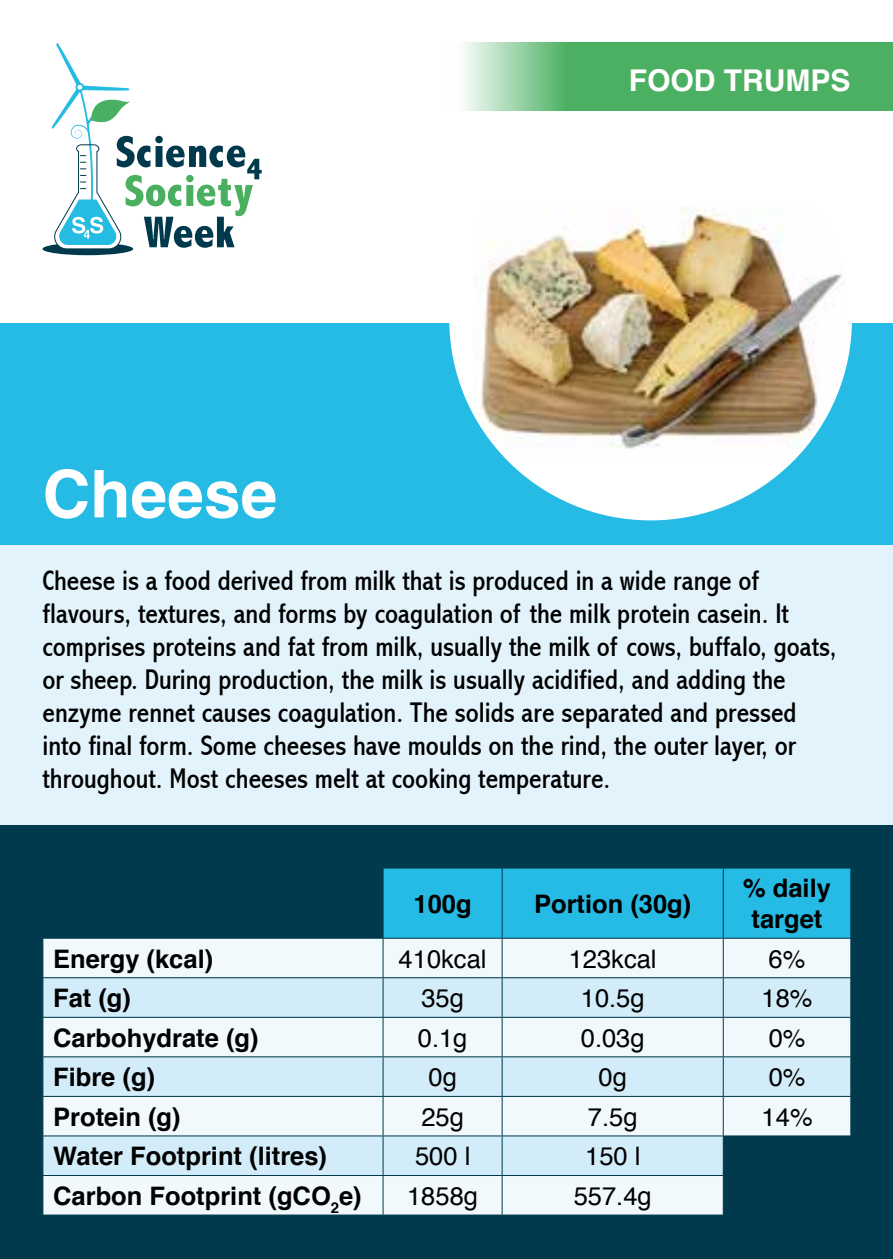
<style>
.page{position:relative;width:893px;height:1259px;background:#fff}
.page>*{position:absolute;margin:0;border:0;box-sizing:border-box;transform-origin:0 0}
.t1{font:700 66px "Helvetica";color:#fff}
.t2{font:700 30px "Helvetica";color:#fff}
.t3{font:condensed 28.5px/33px "Abadi";color:#000}
.t4{font:700 25.5px/30.6px "Helvetica";color:#000;text-align:center}
.t5{font:25.5px "Helvetica";color:#000}
</style>
<div class="page">
<div style="left:0;top:544px;width:893px;height:281px;background:#e2f3fb"></div>
<div style="left:0;top:323px;width:893px;height:221px;background:#26bbe4"></div>
<div style="left:0;top:825px;width:893px;height:434px;background:#003a4c"></div>
<div style="left:43px;top:243px;width:90px;height:12px;background:#00394c;border-radius:50%"></div>
<svg style="left:50px;top:43px;width:212px;height:207px"></svg>
<svg style="left:464px;top:43px;width:429px;height:68px;fill:#4bb062"></svg>
<div style="left:384px;top:868px;width:466px;height:69px;background:#26bbe4"></div>
<svg style="left:43px;top:938px;width:807px;height:276px;fill:#f1f9fd"></svg>
<svg style="left:43px;top:978px;width:807px;height:197px;fill:#d3ecf9"></svg>
<hr style="left:383px;top:938px;width:1px;height:39px;background:#003a4c">
<hr style="left:502px;top:938px;width:1px;height:39px;background:#003a4c">
<hr style="left:723px;top:938px;width:1px;height:39px;background:#003a4c">
<hr style="left:383px;top:977px;width:119px;height:1px;background:#003a4c">
<hr style="left:383px;top:978px;width:1px;height:39px;background:#003a4c">
<hr style="left:502px;top:977px;width:221px;height:1px;background:#003a4c">
<hr style="left:502px;top:978px;width:1px;height:39px;background:#003a4c">
<hr style="left:723px;top:977px;width:128px;height:1px;background:#003a4c">
<hr style="left:723px;top:978px;width:1px;height:39px;background:#003a4c">
<hr style="left:383px;top:1016px;width:119px;height:1px;background:#003a4c">
<hr style="left:383px;top:1017px;width:1px;height:39px;background:#003a4c">
<hr style="left:502px;top:1016px;width:221px;height:1px;background:#003a4c">
<hr style="left:502px;top:1017px;width:1px;height:39px;background:#003a4c">
<hr style="left:723px;top:1016px;width:128px;height:1px;background:#003a4c">
<hr style="left:723px;top:1017px;width:1px;height:39px;background:#003a4c">
<hr style="left:383px;top:1056px;width:119px;height:1px;background:#003a4c">
<hr style="left:383px;top:1057px;width:1px;height:39px;background:#003a4c">
<hr style="left:502px;top:1056px;width:221px;height:1px;background:#003a4c">
<hr style="left:502px;top:1057px;width:1px;height:39px;background:#003a4c">
<hr style="left:723px;top:1056px;width:128px;height:1px;background:#003a4c">
<hr style="left:723px;top:1057px;width:1px;height:39px;background:#003a4c">
<hr style="left:383px;top:1096px;width:119px;height:1px;background:#003a4c">
<hr style="left:383px;top:1096px;width:1px;height:39px;background:#003a4c">
<hr style="left:502px;top:1096px;width:221px;height:1px;background:#003a4c">
<hr style="left:502px;top:1096px;width:1px;height:39px;background:#003a4c">
<hr style="left:723px;top:1096px;width:128px;height:1px;background:#003a4c">
<hr style="left:723px;top:1096px;width:1px;height:39px;background:#003a4c">
<hr style="left:383px;top:1135px;width:119px;height:1px;background:#003a4c">
<hr style="left:383px;top:1136px;width:1px;height:39px;background:#003a4c">
<hr style="left:502px;top:1135px;width:221px;height:1px;background:#003a4c">
<hr style="left:502px;top:1136px;width:1px;height:39px;background:#003a4c">
<hr style="left:723px;top:1135px;width:128px;height:1px;background:#003a4c">
<hr style="left:723px;top:1136px;width:1px;height:39px;background:#003a4c">
<hr style="left:383px;top:1175px;width:119px;height:1px;background:#003a4c">
<hr style="left:383px;top:1175px;width:1px;height:39px;background:#003a4c">
<hr style="left:502px;top:1175px;width:221px;height:1px;background:#003a4c">
<hr style="left:502px;top:1175px;width:1px;height:39px;background:#003a4c">
<hr style="left:723px;top:1175px;width:128px;height:1px;background:#003a4c">
<hr style="left:723px;top:1175px;width:1px;height:39px;background:#003a4c">
<hr style="left:502px;top:868px;width:1px;height:70px;background:#003a4c">
<hr style="left:723px;top:868px;width:1px;height:70px;background:#003a4c">
<hr style="left:43px;top:977px;width:340px;height:1px;background:#003a4c">
<hr style="left:43px;top:1016px;width:340px;height:1px;background:#003a4c">
<hr style="left:43px;top:1056px;width:340px;height:1px;background:#003a4c">
<hr style="left:43px;top:1096px;width:340px;height:1px;background:#003a4c">
<hr style="left:43px;top:1135px;width:340px;height:1px;background:#003a4c">
<hr style="left:43px;top:1175px;width:340px;height:1px;background:#003a4c">
<div style="left:451px;top:119px;width:399px;height:400px;background:#fff;border-radius:50%"></div>
<img style="left:473px;top:207px;width:374px;height:254px">
<h1 class="t1" style="left:43px;top:441px;width:236px">Cheese</h1>
<p class="t2" style="left:629px;top:56px;width:223px">FOOD TRUMPS</p>
<p class="t3" style="left:43px;top:564px;width:796px">Cheese is a food derived from milk that is produced in a wide range of flavours, textures, and forms by coagulation of the milk protein casein. It comprises proteins and fat from milk, usually the milk of cows, buffalo, goats, or sheep. During production, the milk is usually acidified, and adding the enzyme rennet causes coagulation. The solids are separated and pressed into final form. Some cheeses have moulds on the rind, the outer layer, or throughout. Most cheeses melt at cooking temperature.</p>
<p class="t4" style="left:414px;top:888px;width:60px">100g</p>
<p class="t4" style="left:534px;top:888px;width:159px">Portion (30g)</p>
<p class="t4" style="left:743px;top:873px;width:89px">% daily target</p>
<p class="t4" style="left:53px;top:943px;width:162px">Energy (kcal)</p>
<p class="t5" style="left:399px;top:939px;width:89px">410kcal</p>
<p class="t5" style="left:569px;top:939px;width:89px">123kcal</p>
<p class="t5" style="left:769px;top:939px;width:38px">6%</p>
<p class="t4" style="left:53px;top:983px;width:79px">Fat (g)</p>
<p class="t5" style="left:421px;top:978px;width:44px">35g</p>
<p class="t5" style="left:581px;top:978px;width:65px">10.5g</p>
<p class="t5" style="left:761px;top:978px;width:53px">18%</p>
<p class="t4" style="left:53px;top:1022px;width:207px">Carbohydrate (g)</p>
<p class="t5" style="left:418px;top:1018px;width:51px">0.1g</p>
<p class="t5" style="left:581px;top:1018px;width:65px">0.03g</p>
<p class="t5" style="left:769px;top:1018px;width:38px">0%</p>
<p class="t4" style="left:53px;top:1062px;width:104px">Fibre (g)</p>
<p class="t5" style="left:428px;top:1057px;width:30px">0g</p>
<p class="t5" style="left:599px;top:1057px;width:30px">0g</p>
<p class="t5" style="left:769px;top:1057px;width:38px">0%</p>
<p class="t4" style="left:53px;top:1101px;width:129px">Protein (g)</p>
<p class="t5" style="left:421px;top:1097px;width:44px">25g</p>
<p class="t5" style="left:588px;top:1097px;width:51px">7.5g</p>
<p class="t5" style="left:762px;top:1097px;width:53px">14%</p>
<p class="t4" style="left:53px;top:1141px;width:275px">Water Footprint (litres)</p>
<p class="t5" style="left:415px;top:1136px;width:57px">500 l</p>
<p class="t5" style="left:585px;top:1136px;width:57px">150 l</p>
<p class="t4" style="left:53px;top:1180px;width:310px">Carbon Footprint (gCO<sub>2</sub>e)</p>
<p class="t5" style="left:407px;top:1176px;width:72px">1858g</p>
<p class="t5" style="left:574px;top:1176px;width:79px">557.4g</p>
</div>
